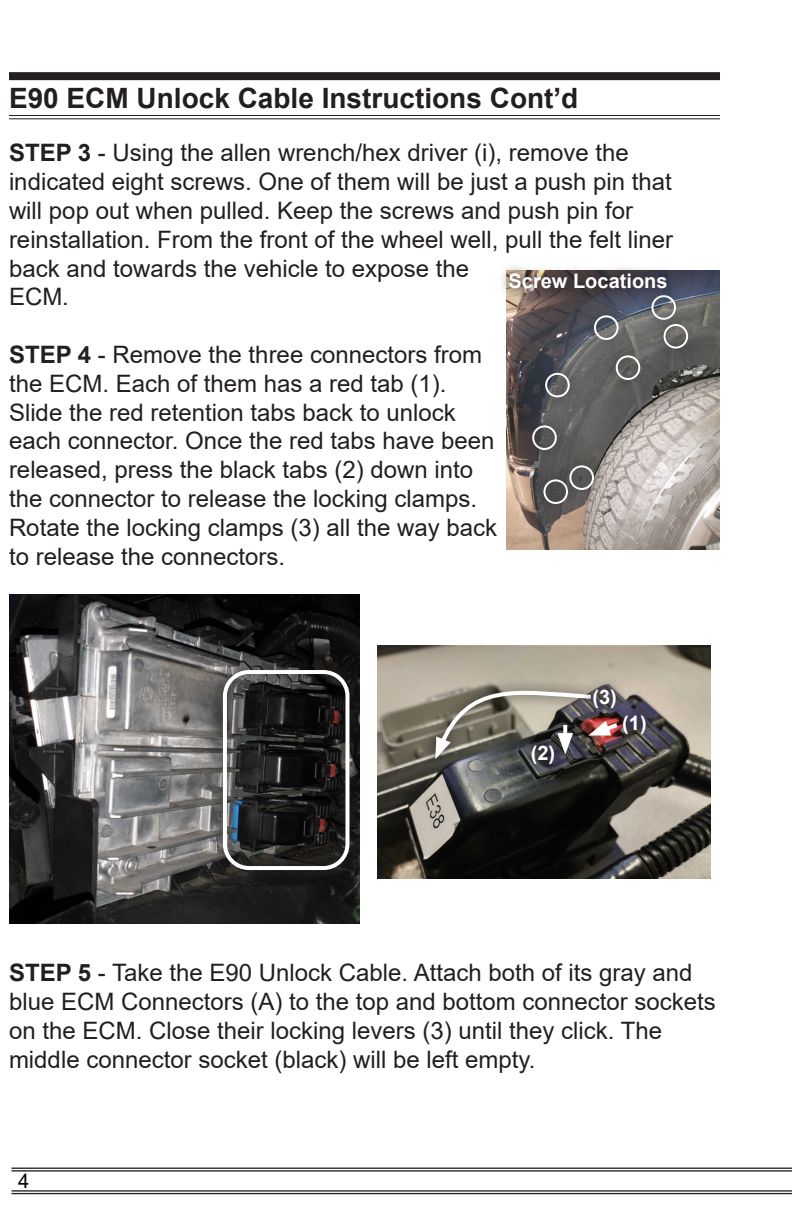
<style>
.page{position:relative;width:792px;height:1224px;background:#fff}
.page>*{position:absolute;margin:0;border:0;box-sizing:border-box;transform-origin:0 0}
.t1{font:700 28px "Arial";color:#231f20}
.t2{font:24px/28.8px "Arial";color:#231f20}
.t3{font:700 20px "Arial";color:#fff}
.t4{font:20px "Arial";color:#000}
.s1{font-weight:700}
</style>
<div class="page">
<hr style="left:12px;top:1168px;width:780px;height:1px;background:#231f20">
<hr style="left:12px;top:1170px;width:780px;height:2px;background:#231f20">
<div style="left:9px;top:72px;width:711px;height:8px;background:#231f20"></div>
<hr style="left:9px;top:115px;width:711px;height:1px;background:#231f20">
<hr style="left:9px;top:118px;width:711px;height:1px;background:#231f20">
<hr style="left:12px;top:1190px;width:780px;height:2px;background:#231f20">
<hr style="left:12px;top:1193px;width:780px;height:1px;background:#231f20">
<img style="left:507px;top:270px;width:213px;height:279px">
<img style="left:9px;top:594px;width:350px;height:329px">
<img style="left:377px;top:645px;width:334px;height:234px">
<svg style="left:534px;top:362px;width:47px;height:47px;background:#55575b"></svg>
<div style="left:545px;top:373px;width:25px;height:24px;border:2px solid #fff;border-radius:50%"></div>
<svg style="left:521px;top:414px;width:47px;height:48px;background:#525051"></svg>
<div style="left:532px;top:425px;width:25px;height:25px;border:2px solid #fff;border-radius:50%"></div>
<svg style="left:532px;top:468px;width:48px;height:48px"></svg>
<div style="left:543px;top:479px;width:25px;height:25px;border:2px solid #fff;border-radius:50%"></div>
<svg style="left:558px;top:454px;width:48px;height:48px;background:#716e6c"></svg>
<div style="left:569px;top:465px;width:25px;height:25px;border:2px solid #fff;border-radius:50%"></div>
<svg style="left:604px;top:344px;width:48px;height:48px;background:#616260"></svg>
<div style="left:616px;top:355px;width:24px;height:25px;border:2px solid #fff;border-radius:50%"></div>
<svg style="left:640px;top:284px;width:48px;height:47px"></svg>
<div style="left:651px;top:295px;width:25px;height:25px;border:2px solid #fff;border-radius:50%"></div>
<svg style="left:652px;top:313px;width:48px;height:47px;background:#676765"></svg>
<div style="left:664px;top:324px;width:24px;height:25px;border:2px solid #fff;border-radius:50%"></div>
<svg style="left:583px;top:304px;width:47px;height:48px;background:#5f6267"></svg>
<div style="left:594px;top:315px;width:25px;height:25px;border:2px solid #fff;border-radius:50%"></div>
<svg style="left:211px;top:658px;width:149px;height:224px;background:#2b2a2a"></svg>
<div style="left:223px;top:670px;width:126px;height:200px;border:4px solid #fff;border-radius:24px"></div>
<svg style="left:423px;top:679px;width:179px;height:91px;background:#727068"></svg>
<svg style="left:435px;top:681px;width:187px;height:78px;background:#867f76"></svg>
<svg style="left:611px;top:704px;width:47px;height:41px;background:#544750"></svg>
<svg style="left:520px;top:734px;width:46px;height:41px;background:#434548"></svg>
<svg style="left:581px;top:678px;width:47px;height:41px;background:#726b6c"></svg>
<svg style="left:502px;top:266px;width:176px;height:35px;background:#6a6366"></svg>
<p class="t1" style="left:9px;top:78px;width:571px">E90 ECM Unlock Cable Instructions Cont’d</p>
<p class="t2" style="left:9px;top:138px;width:666px"><span class="s1">STEP 3</span> - Using the allen wrench/hex driver (i), remove the indicated eight screws. One of them will be just a push pin that will pop out when pulled. Keep the screws and push pin for reinstallation. From the front of the wheel well, pull the felt liner back and towards the vehicle to expose the<br>ECM.</p>
<p class="t2" style="left:9px;top:340px;width:490px"><span class="s1">STEP 4</span> - Remove the three connectors from the ECM. Each of them has a red tab (1).<br>Slide the red retention tabs back to unlock each connector. Once the red tabs have been released, press the black tabs (2) down into the connector to release the locking clamps.<br>Rotate the locking clamps (3) all the way back to release the connectors.</p>
<p class="t3" style="left:509px;top:267px;width:160px">Screw Locations</p>
<p class="t3" style="left:592px;top:682px;width:26px">(3)</p>
<p class="t3" style="left:531px;top:738px;width:26px">(2)</p>
<p class="t3" style="left:622px;top:708px;width:26px">(1)</p>
<p class="t2" style="left:9px;top:958px;width:708px"><span class="s1">STEP 5</span> - Take the E90 Unlock Cable. Attach both of its gray and blue ECM Connectors (A) to the top and bottom connector sockets on the ECM. Close their locking levers (3) until they click. The middle connector socket (black) will be left empty.</p>
<p class="t4" style="left:18px;top:1167px;width:13px">4</p>
</div>
